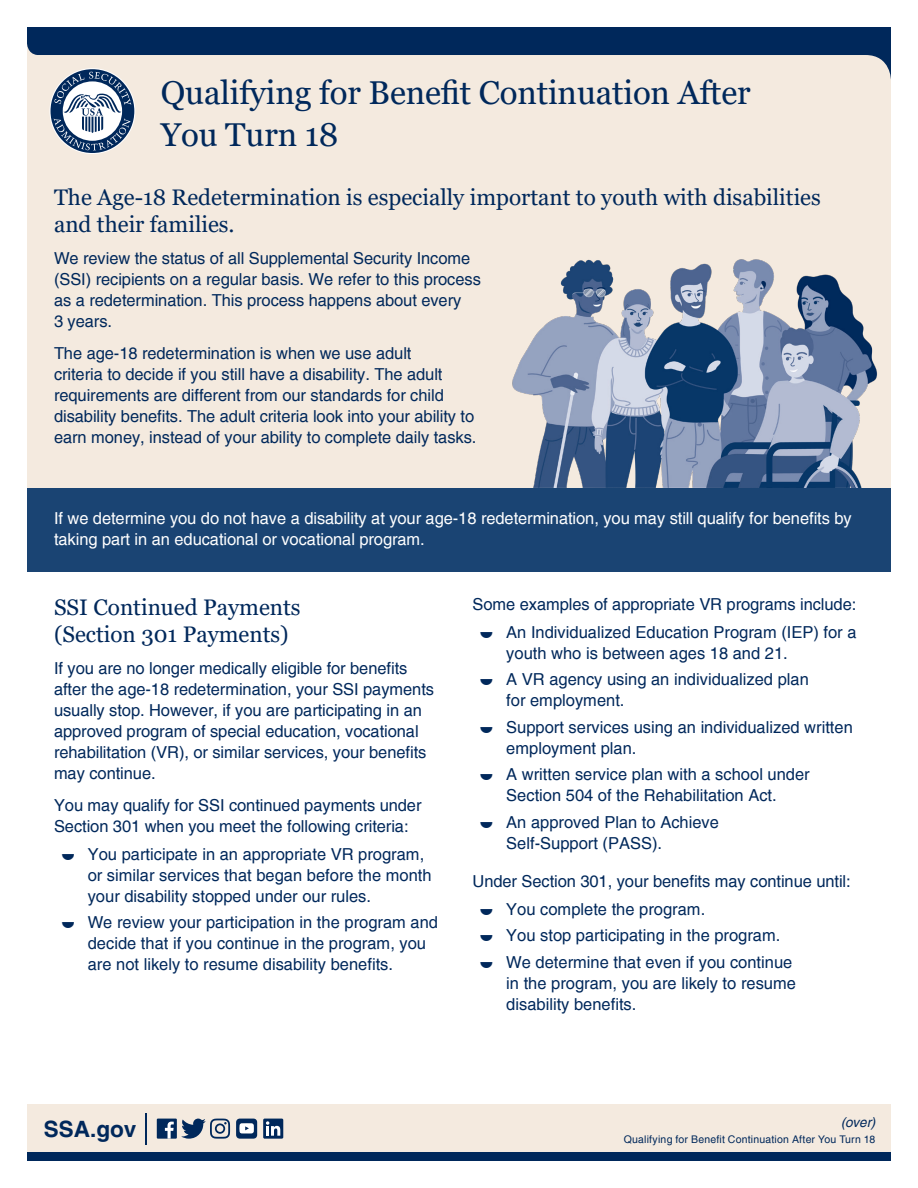
<style>
.page{position:relative;width:918px;height:1188px;background:#fff}
.page>*{position:absolute;margin:0;border:0;box-sizing:border-box;transform-origin:0 0}
.t1{font:33px/42px "Georgia";letter-spacing:-.005em;color:#00285b}
.t2{font:22.5px/27px "Georgia";color:#00285b}
.t3{font:700 22.5px "Helvetica";color:#00285b}
.t4{font:16.5px/21px "Helvetica";letter-spacing:-.005em;color:#00285b}
.t5{font:16.5px/21px "Helvetica";letter-spacing:-.005em;color:#fff}
.t6{font:italic 13.5px "Helvetica";color:#00285b}
.t7{font:10.5px "Helvetica";letter-spacing:.02em;color:#00285b}
</style>
<div class="page">
<div style="left:27px;top:27px;width:864px;height:497px;background:#f4eadf"></div>
<svg style="left:27px;top:27px;width:864px;height:52px;fill:#00285b"></svg>
<div style="left:27px;top:1104px;width:864px;height:49px;background:#f4eadf"></div>
<div style="left:27px;top:1153px;width:864px;height:8px;background:#00285b"></div>
<div style="left:27px;top:488px;width:864px;height:83px;background:#1a4473"></div>
<img style="left:512px;top:259px;width:365px;height:229px">
<hr style="left:145px;top:1113px;width:2px;height:32px;background:#00285b">
<div style="left:157px;top:1119px;width:20px;height:20px;background:#00285b"></div>
<svg style="left:165px;top:1122px;width:9px;height:17px"></svg>
<svg style="left:181px;top:1119px;width:49px;height:20px"></svg>
<svg style="left:236px;top:1119px;width:21px;height:20px"></svg>
<div style="left:263px;top:1119px;width:20px;height:20px;background:#00285b"></div>
<svg style="left:266px;top:1121px;width:14px;height:15px"></svg>
<div style="left:51px;top:69px;width:83px;height:84px;background:#00285b;border-radius:50%"></div>
<svg style="left:54px;top:72px;width:77px;height:78px"></svg>
<h1 class="t1" style="left:161px;top:72px;width:591px">Qualifying for Benefit Continuation After<br>You Turn 18</h1>
<h2 class="t2" style="left:54px;top:184px;width:768px">The Age-18 Redetermination is especially important to youth with disabilities and their families.</h2>
<p class="t4" style="left:54px;top:248px;width:428px">We review the status of all Supplemental Security Income (SSI) recipients on a regular basis. We refer to this process as a redetermination. This process happens about every<br>3 years.</p>
<p class="t4" style="left:54px;top:343px;width:424px">The age-18 redetermination is when we use adult<br>criteria to decide if you still have a disability. The adult requirements are different from our standards for child disability benefits. The adult criteria look into your ability to earn money, instead of your ability to complete daily tasks.</p>
<p class="t5" style="left:54px;top:508px;width:799px">If we determine you do not have a disability at your age-18 redetermination, you may still qualify for benefits by taking part in an educational or vocational program.</p>
<h2 class="t2" style="left:54px;top:594px;width:248px">SSI Continued Payments (Section 301 Payments)</h2>
<p class="t4" style="left:54px;top:658px;width:382px">If you are no longer medically eligible for benefits after the age-18 redetermination, your SSI payments usually stop. However, if you are participating in an approved program of special education, vocational rehabilitation (VR), or similar services, your benefits may continue.</p>
<p class="t4" style="left:54px;top:795px;width:369px">You may qualify for SSI continued payments under<br>Section 301 when you meet the following criteria:</p>
<p class="t4" style="left:88px;top:844px;width:345px;text-indent:-27px">• You participate in an appropriate VR program, or similar services that began before the month your disability stopped under our rules.</p>
<p class="t4" style="left:88px;top:912px;width:352px;text-indent:-27px">• We review your participation in the program and decide that if you continue in the program, you are not likely to resume disability benefits.</p>
<p class="t4" style="left:472px;top:594px;width:385px">Some examples of appropriate VR programs include:</p>
<p class="t4" style="left:506px;top:622px;width:352px;text-indent:-27px">• An Individualized Education Program (IEP) for a youth who is between ages 18 and 21.</p>
<p class="t4" style="left:506px;top:670px;width:304px;text-indent:-27px">• A VR agency using an individualized plan for employment.</p>
<p class="t4" style="left:506px;top:717px;width:348px;text-indent:-27px">• Support services using an individualized written employment plan.</p>
<p class="t4" style="left:479px;top:764px;width:332px;text-align:center">• A written service plan with a school under<br>Section 504 of the Rehabilitation Act.</p>
<p class="t4" style="left:506px;top:812px;width:214px;text-indent:-27px">• An approved Plan to Achieve<br>Self-Support (PASS).</p>
<p class="t4" style="left:473px;top:871px;width:380px">Under Section 301, your benefits may continue until:</p>
<p class="t4" style="left:479px;top:899px;width:228px">• You complete the program.</p>
<p class="t4" style="left:479px;top:926px;width:303px">• You stop participating in the program.</p>
<p class="t4" style="left:506px;top:952px;width:291px;text-indent:-27px">• We determine that even if you continue in the program, you are likely to resume disability benefits.</p>
<h2 class="t3" style="left:44px;top:1115px;width:94px">SSA.gov</h2>
<p class="t6" style="left:841px;top:1114px;width:36px">(over)</p>
<p class="t7" style="left:624px;top:1134px;width:253px">Qualifying for Benefit Continuation After You Turn 18</p>
</div>
